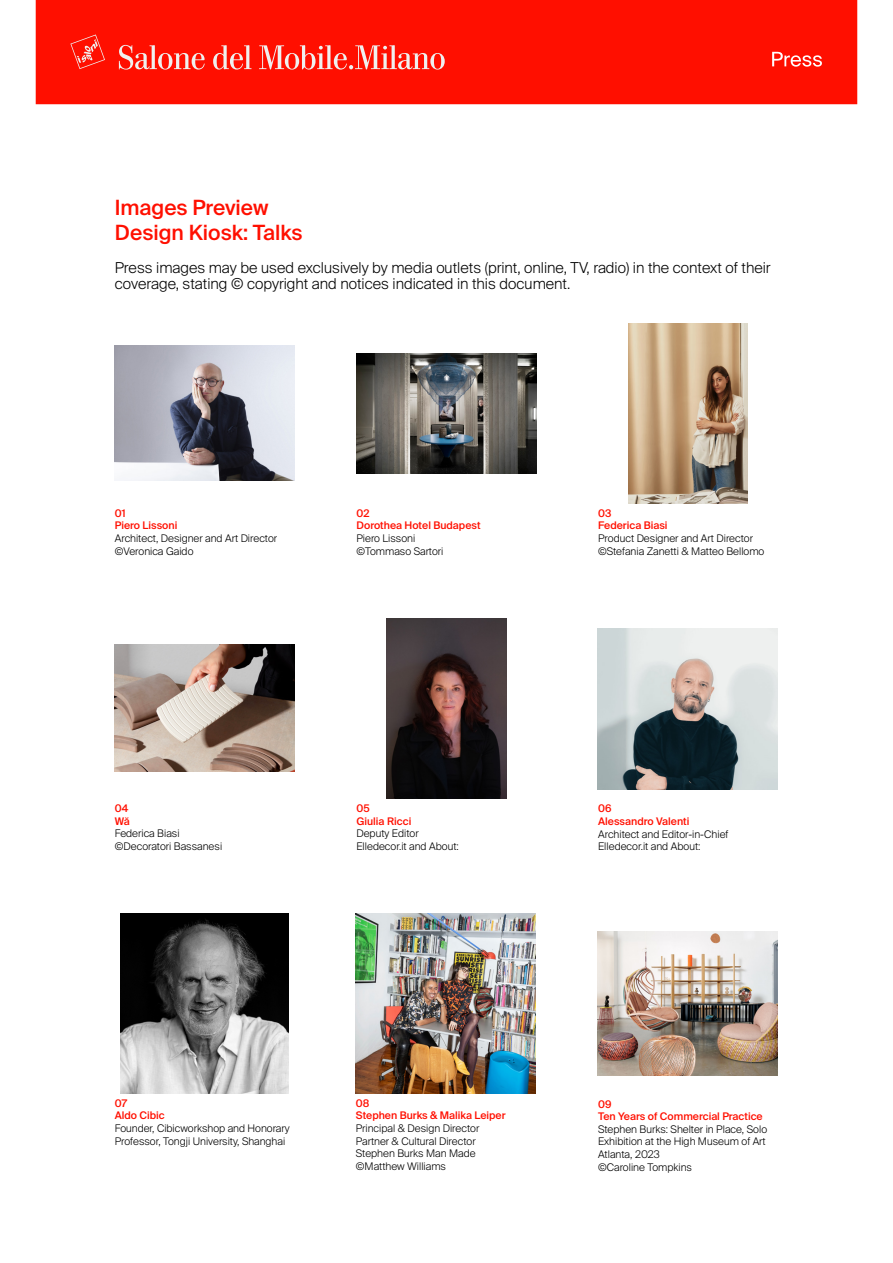
<style>
.page{position:relative;width:893px;height:1263px;background:#fff}
.page>*{position:absolute;margin:0;border:0;box-sizing:border-box;transform-origin:0 0}
.t1{font:500 21px "Suisse Intl";color:#ff0f00}
.t2{font:300 15px/16.5px "Suisse Intl";color:#000}
.t3{font:300 10.5px/12.6px "Suisse Intl";color:#000}
.t4{font:500 10.5px/12.6px "Suisse Intl";color:#ff0f00}
.s1{font-weight:500;color:#ff0f00}
</style>
<div class="page">
<div style="left:36px;top:0;width:821px;height:104px;background:#ff0f00"></div>
<svg style="left:119px;top:45px;width:86px;height:25px"></svg>
<svg style="left:213px;top:45px;width:39px;height:25px"></svg>
<svg style="left:259px;top:45px;width:186px;height:25px"></svg>
<svg style="left:70px;top:34px;width:35px;height:35px"></svg>
<svg style="left:772px;top:52px;width:50px;height:15px"></svg>
<img style="left:115px;top:346px;width:180px;height:135px">
<img style="left:629px;top:323px;width:119px;height:180px">
<img style="left:357px;top:353px;width:180px;height:120px">
<img style="left:598px;top:628px;width:180px;height:161px">
<img style="left:386px;top:618px;width:120px;height:180px">
<img style="left:115px;top:645px;width:180px;height:127px">
<img style="left:121px;top:913px;width:168px;height:180px">
<img style="left:356px;top:913px;width:180px;height:180px">
<img style="left:598px;top:931px;width:180px;height:144px">
<p class="t1" style="left:115px;top:196px;width:155px">Images Preview</p>
<p class="t1" style="left:115px;top:221px;width:189px">Design Kiosk: Talks</p>
<p class="t2" style="left:115px;top:259px;width:657px">Press images may be used exclusively by media outlets (print, online, TV, radio) in the context of their coverage, stating © copyright and notices indicated in this document.</p>
<p class="t4" style="left:115px;top:507px;width:64px">01<br>Piero Lissoni</p>
<p class="t3" style="left:115px;top:532px;width:164px">Architect, Designer and Art Director ©Veronica Gaido</p>
<p class="t4" style="left:356px;top:507px;width:14px">02</p>
<p class="t3" style="left:356px;top:519px;width:126px"><span class="s1">Dorothea Hotel Budapest<br></span>Piero Lissoni<br>©Tommaso Sartori</p>
<p class="t4" style="left:598px;top:507px;width:15px">03</p>
<p class="t4" style="left:598px;top:519px;width:71px">Federica Biasi</p>
<p class="t3" style="left:598px;top:532px;width:168px">Product Designer and Art Director ©Stefania Zanetti &amp; Matteo Bellomo</p>
<p class="t4" style="left:115px;top:802px;width:15px">04</p>
<p class="t4" style="left:115px;top:815px;width:16px">Wă</p>
<p class="t3" style="left:115px;top:827px;width:109px">Federica Biasi ©Decoratori Bassanesi</p>
<p class="t4" style="left:356px;top:802px;width:15px">05</p>
<p class="t4" style="left:356px;top:815px;width:56px">Giulia Ricci</p>
<p class="t3" style="left:356px;top:827px;width:104px">Deputy Editor<br>Elledecor.it and About:</p>
<p class="t4" style="left:598px;top:802px;width:15px">06</p>
<p class="t4" style="left:598px;top:815px;width:93px">Alessandro Valenti</p>
<p class="t3" style="left:598px;top:828px;width:132px">Architect and Editor-in-Chief</p>
<p class="t3" style="left:598px;top:840px;width:104px">Elledecor.it and About:</p>
<p class="t4" style="left:115px;top:1097px;width:14px">07</p>
<p class="t4" style="left:115px;top:1109px;width:52px">Aldo Cibic</p>
<p class="t3" style="left:115px;top:1122px;width:176px">Founder, Cibicworkshop and Honorary<br>Professor, Tongji University, Shanghai</p>
<p class="t4" style="left:356px;top:1097px;width:15px">08</p>
<p class="t4" style="left:356px;top:1109px;width:151px">Stephen Burks &amp; Malika Leiper</p>
<p class="t3" style="left:356px;top:1122px;width:125px">Principal &amp; Design Director<br>Partner &amp; Cultural Director<br>Stephen Burks Man Made ©Matthew Williams</p>
<p class="t4" style="left:598px;top:1098px;width:166px">09<br>Ten Years of Commercial Practice</p>
<p class="t3" style="left:598px;top:1123px;width:170px">Stephen Burks: Shelter in Place, Solo<br>Exhibition at the High Museum of Art<br>Atlanta, 2023<br>©Caroline Tompkins</p>
</div>
